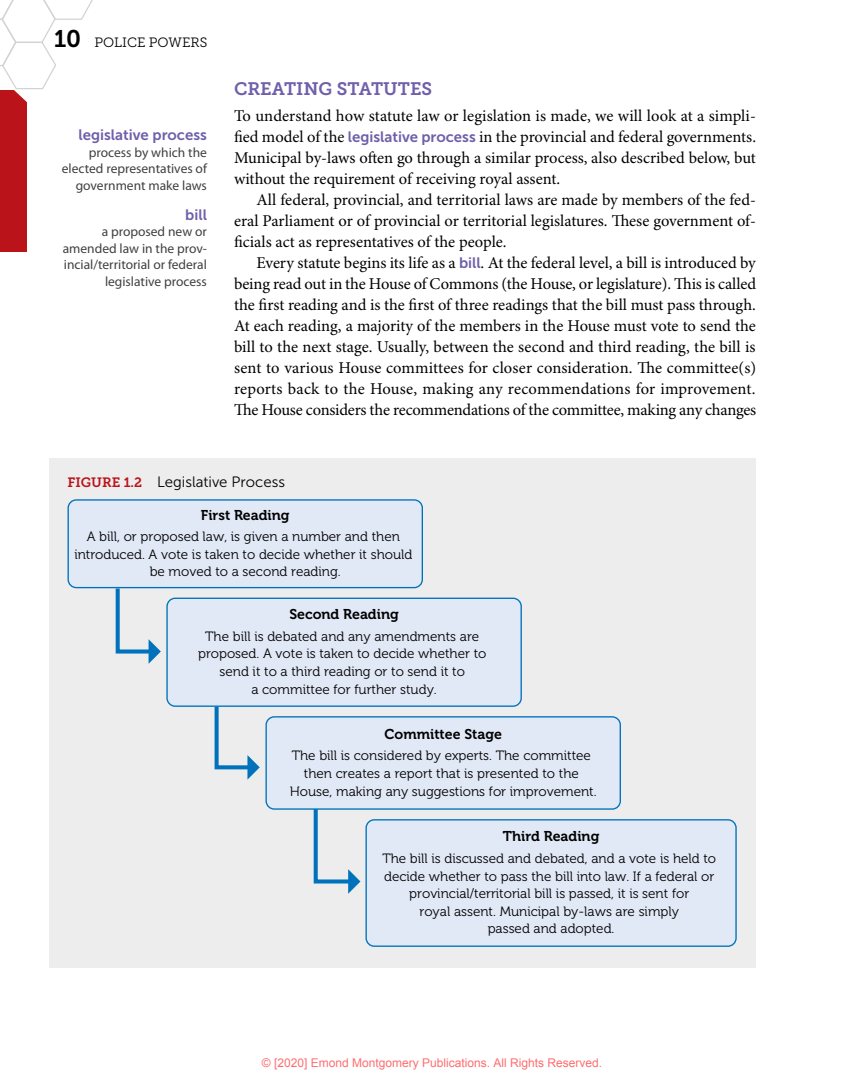
<style>
.page{position:relative;width:864px;height:1080px;background:#fff}
.page>*{position:absolute;margin:0;border:0;box-sizing:border-box;transform-origin:0 0}
.t1{font:18px "Museo Slab 700";color:#6f60aa}
.t2{font:16.5px/21px "Minion Pro";letter-spacing:-.01em;color:#000;text-align:justify}
.t3{font:15px "Museo Sans 300";color:#000}
.t4{font:15px "Museo Sans 700";color:#6f60aa}
.t5{font:14.1px "Museo 700";color:#000}
.t6{font:13.5px/17.5px "Museo 300";color:#000;text-align:center}
.t7{font:13.5px/16.5px "Myriad Pro";color:#414042;text-align:right}
.t8{font:13.5px "Museo Slab 300";color:#000}
.t9{font:12px "Arial";color:rgb(255 28 33/.65)}
.s1{font-family:"Museo Slab 700";font-size:24px}
.s2{font-family:"Museo Sans 700";font-size:15px;color:#6f60aa}
.s3{font-family:"Museo Slab 700";font-size:13.5px;color:#ba131a}
</style>
<div class="page">
<svg style="left:0;top:0;width:93px;height:252px"></svg>
<div style="left:50px;top:458px;width:706px;height:510px;background:#ededee"></div>
<div style="left:366px;top:820px;width:370px;height:126px;background:#e1e8f6;border-radius:8px"></div>
<div style="left:365px;top:819px;width:372px;height:128px;border:1px solid #0072bc;border-radius:8px"></div>
<div style="left:167px;top:598px;width:354px;height:108px;background:#e1e8f6;border-radius:8px"></div>
<div style="left:166px;top:598px;width:356px;height:109px;border:1px solid #0072bc;border-radius:8px"></div>
<div style="left:266px;top:717px;width:354px;height:92px;background:#e1e8f6;border-radius:8px"></div>
<div style="left:265px;top:716px;width:356px;height:94px;border:1px solid #0072bc;border-radius:8px"></div>
<div style="left:68px;top:500px;width:354px;height:88px;background:#e1e8f6;border-radius:8px"></div>
<div style="left:68px;top:499px;width:355px;height:89px;border:1px solid #0072bc;border-radius:8px"></div>
<svg style="left:114px;top:586px;width:47px;height:78px"></svg>
<svg style="left:213px;top:705px;width:47px;height:75px"></svg>
<svg style="left:312px;top:808px;width:48px;height:86px"></svg>
<p class="t8" style="left:54px;top:34px;width:155px"><span class="s1">10</span> POLICE POWERS</p>
<p class="t4" style="left:78px;top:127px;width:130px">legislative process</p>
<p class="t7" style="left:62px;top:144px;width:147px">process by which the elected representatives of government make laws</p>
<p class="t4" style="left:185px;top:206px;width:23px">bill</p>
<p class="t7" style="left:63px;top:224px;width:146px">a proposed new or amended law in the prov&shy;incial/territorial or federal legislative process</p>
<p class="t1" style="left:234px;top:78px;width:200px">CREATING STATUTES</p>
<p class="t2" style="left:234px;top:106px;width:524px">To understand how statute law or legislation is made, we will look at a simpli&shy;fied model of the <span class="s2">legislative process</span> in the provincial and federal governments.<br>Municipal by-laws often go through a similar process, also described below, but without the requirement of receiving royal assent.</p>
<p class="t2" style="left:234px;top:190px;width:523px;text-indent:22px">All federal, provincial, and territorial laws are made by members of the fed&shy;eral Parliament or of provincial or territorial legislatures. These government of&shy;ficials act as representatives of the people.</p>
<p class="t2" style="left:234px;top:253px;width:524px;text-indent:23px">Every statute begins its life as a <span class="s2">bill</span>. At the federal level, a bill is introduced by being read out in the House of Commons (the House, or legislature). This is called the first reading and is the first of three readings that the bill must pass through.<br>At each reading, a majority of the members in the House must vote to send the bill to the next stage. Usually, between the second and third reading, the bill is sent to various House committees for closer consideration. The committee(s) reports back to the House, making any recommendations for improvement.<br>The House considers the recommendations of the committee, making any changes</p>
<p class="t3" style="left:68px;top:474px;width:219px"><span class="s3">FIGURE 1.2</span> Legislative Process</p>
<p class="t5" style="left:201px;top:507px;width:90px">First Reading</p>
<p class="t6" style="left:74px;top:528px;width:340px">A bill, or proposed law, is given a number and then introduced. A vote is taken to decide whether it should be moved to a second reading.</p>
<p class="t5" style="left:289px;top:607px;width:111px">Second Reading</p>
<p class="t6" style="left:198px;top:628px;width:290px">The bill is debated and any amendments are proposed. A vote is taken to decide whether to send it to a third reading or to send it to<br>a committee for further study.</p>
<p class="t5" style="left:385px;top:726px;width:119px">Committee Stage</p>
<p class="t6" style="left:290px;top:747px;width:308px">The bill is considered by experts. The committee then creates a report that is presented to the<br>House, making any suggestions for improvement.</p>
<p class="t5" style="left:503px;top:829px;width:98px">Third Reading</p>
<p class="t6" style="left:382px;top:850px;width:335px">The bill is discussed and debated, and a vote is held to decide whether to pass the bill into law. If a federal or provincial/territorial bill is passed, it is sent for<br>royal assent. Municipal by-laws are simply<br>passed and adopted.</p>
<p class="t9" style="left:262px;top:1055px;width:342px">© [2020] Emond Montgomery Publications. All Rights Reserved.</p>
</div>
